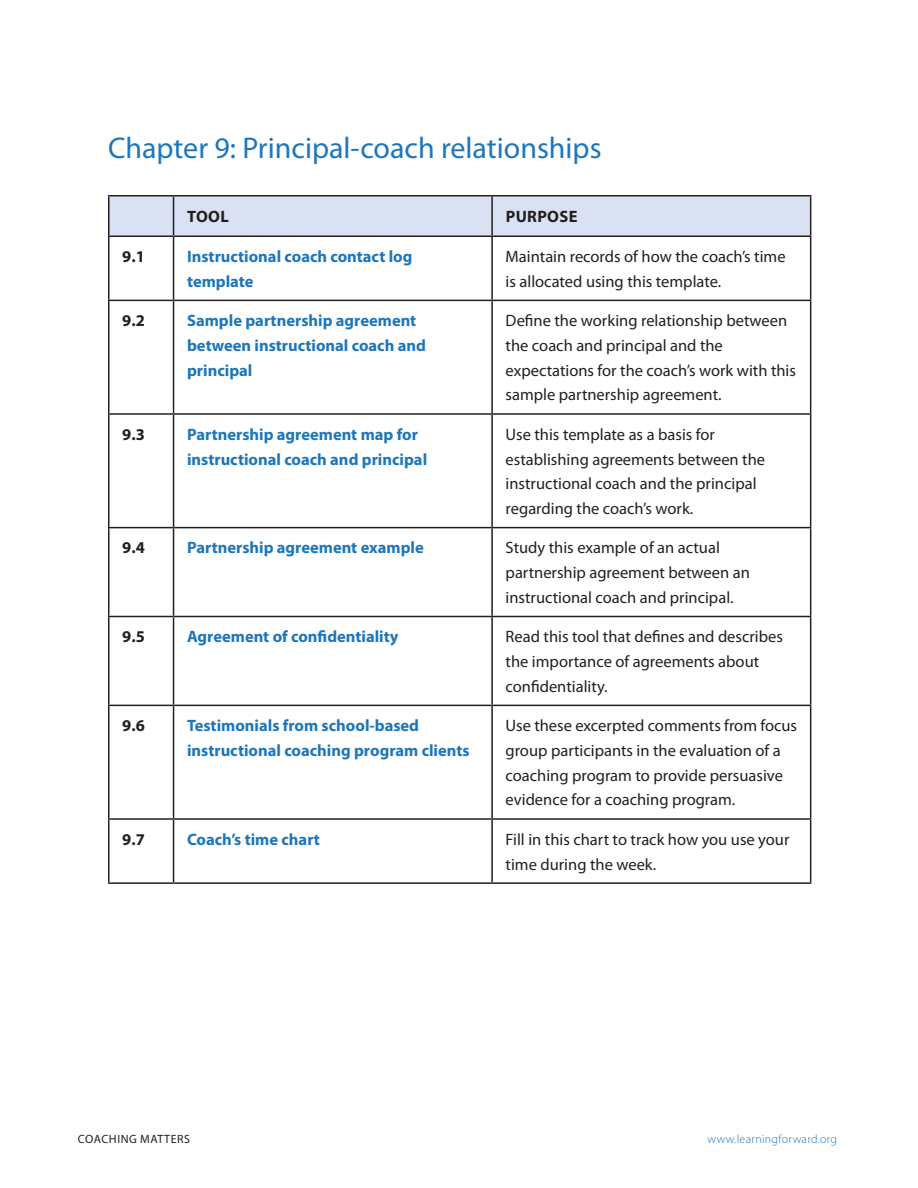
<style>
.page{position:relative;width:918px;height:1188px;background:#fff}
.page>*{position:absolute;margin:0;border:0;box-sizing:border-box;transform-origin:0 0}
.t1{font:30px "Myriad Pro";color:#1d76bc}
.t2{font:16.5px/24.8px "Myriad Pro";color:#231f20}
.t3{font:700 16.5px/24.8px "Myriad Pro";color:#1d76bc}
.t4{font:700 16.5px "Myriad Pro";letter-spacing:.02em;color:#231f20}
.t5{font:300 12px "Myriad Pro";letter-spacing:.025em;color:#1d76bc}
.t6{font:12px "Myriad Pro";letter-spacing:.045em;color:#231f20}
</style>
<div class="page">
<div style="left:110px;top:196px;width:700px;height:40px;background:#dae1f2"></div>
<hr style="left:108px;top:195px;width:66px;height:1px;background:#231f20">
<hr style="left:108px;top:196px;width:2px;height:40px;background:#231f20">
<hr style="left:174px;top:195px;width:318px;height:1px;background:#231f20">
<hr style="left:173px;top:196px;width:1px;height:40px;background:#231f20">
<hr style="left:492px;top:195px;width:319px;height:1px;background:#231f20">
<hr style="left:491px;top:196px;width:2px;height:40px;background:#231f20">
<hr style="left:810px;top:196px;width:1px;height:40px;background:#231f20">
<hr style="left:108px;top:236px;width:66px;height:1px;background:#231f20">
<hr style="left:108px;top:237px;width:2px;height:63px;background:#231f20">
<hr style="left:174px;top:236px;width:318px;height:1px;background:#231f20">
<hr style="left:173px;top:237px;width:1px;height:63px;background:#231f20">
<hr style="left:492px;top:236px;width:319px;height:1px;background:#231f20">
<hr style="left:491px;top:237px;width:2px;height:63px;background:#231f20">
<hr style="left:810px;top:237px;width:1px;height:63px;background:#231f20">
<hr style="left:108px;top:300px;width:66px;height:1px;background:#231f20">
<hr style="left:108px;top:301px;width:2px;height:112px;background:#231f20">
<hr style="left:174px;top:300px;width:318px;height:1px;background:#231f20">
<hr style="left:173px;top:301px;width:1px;height:112px;background:#231f20">
<hr style="left:492px;top:300px;width:319px;height:1px;background:#231f20">
<hr style="left:491px;top:301px;width:2px;height:112px;background:#231f20">
<hr style="left:810px;top:301px;width:1px;height:112px;background:#231f20">
<hr style="left:108px;top:413px;width:66px;height:2px;background:#231f20">
<hr style="left:108px;top:415px;width:2px;height:112px;background:#231f20">
<hr style="left:174px;top:413px;width:318px;height:2px;background:#231f20">
<hr style="left:173px;top:415px;width:1px;height:112px;background:#231f20">
<hr style="left:492px;top:413px;width:319px;height:2px;background:#231f20">
<hr style="left:491px;top:415px;width:2px;height:112px;background:#231f20">
<hr style="left:810px;top:415px;width:1px;height:112px;background:#231f20">
<hr style="left:108px;top:527px;width:66px;height:1px;background:#231f20">
<hr style="left:108px;top:528px;width:2px;height:88px;background:#231f20">
<hr style="left:174px;top:527px;width:318px;height:1px;background:#231f20">
<hr style="left:173px;top:528px;width:1px;height:88px;background:#231f20">
<hr style="left:492px;top:527px;width:319px;height:1px;background:#231f20">
<hr style="left:491px;top:528px;width:2px;height:88px;background:#231f20">
<hr style="left:810px;top:528px;width:1px;height:88px;background:#231f20">
<hr style="left:108px;top:616px;width:66px;height:1px;background:#231f20">
<hr style="left:108px;top:617px;width:2px;height:88px;background:#231f20">
<hr style="left:174px;top:616px;width:318px;height:1px;background:#231f20">
<hr style="left:173px;top:617px;width:1px;height:88px;background:#231f20">
<hr style="left:492px;top:616px;width:319px;height:1px;background:#231f20">
<hr style="left:491px;top:617px;width:2px;height:88px;background:#231f20">
<hr style="left:810px;top:617px;width:1px;height:88px;background:#231f20">
<hr style="left:108px;top:705px;width:66px;height:1px;background:#231f20">
<hr style="left:108px;top:706px;width:2px;height:112px;background:#231f20">
<hr style="left:174px;top:705px;width:318px;height:1px;background:#231f20">
<hr style="left:173px;top:706px;width:1px;height:112px;background:#231f20">
<hr style="left:492px;top:705px;width:319px;height:1px;background:#231f20">
<hr style="left:491px;top:706px;width:2px;height:112px;background:#231f20">
<hr style="left:810px;top:706px;width:1px;height:112px;background:#231f20">
<hr style="left:108px;top:818px;width:66px;height:2px;background:#231f20">
<hr style="left:108px;top:820px;width:2px;height:62px;background:#231f20">
<hr style="left:174px;top:818px;width:318px;height:2px;background:#231f20">
<hr style="left:173px;top:820px;width:1px;height:62px;background:#231f20">
<hr style="left:492px;top:818px;width:319px;height:2px;background:#231f20">
<hr style="left:491px;top:820px;width:2px;height:62px;background:#231f20">
<hr style="left:810px;top:820px;width:1px;height:62px;background:#231f20">
<hr style="left:108px;top:882px;width:66px;height:2px;background:#231f20">
<hr style="left:174px;top:882px;width:318px;height:2px;background:#231f20">
<hr style="left:492px;top:882px;width:319px;height:2px;background:#231f20">
<h1 class="t1" style="left:108px;top:129px;width:495px">Chapter 9: Principal-coach relationships</h1>
<p class="t4" style="left:187px;top:206px;width:43px">Tool</p>
<p class="t4" style="left:506px;top:206px;width:73px">Purpose</p>
<p class="t4" style="left:122px;top:246px;width:24px">9.1</p>
<p class="t3" style="left:187px;top:244px;width:227px">Instructional coach contact log template</p>
<p class="t2" style="left:506px;top:244px;width:282px">Maintain records of how the coach’s time is allocated using this template.</p>
<p class="t4" style="left:122px;top:310px;width:24px">9.2</p>
<p class="t3" style="left:187px;top:308px;width:240px">Sample partnership agreement between instructional coach and principal</p>
<p class="t2" style="left:506px;top:308px;width:292px">Define the working relationship between the coach and principal and the expectations for the coach’s work with this sample partnership agreement.</p>
<p class="t4" style="left:122px;top:424px;width:24px">9.3</p>
<p class="t3" style="left:187px;top:421px;width:242px">Partnership agreement map for instructional coach and principal</p>
<p class="t2" style="left:506px;top:422px;width:261px">Use this template as a basis for establishing agreements between the instructional coach and the principal regarding the coach’s work.</p>
<p class="t4" style="left:122px;top:537px;width:24px">9.4</p>
<p class="t3" style="left:187px;top:535px;width:238px">Partnership agreement example</p>
<p class="t2" style="left:506px;top:535px;width:246px">Study this example of an actual partnership agreement between an instructional coach and principal.</p>
<p class="t4" style="left:122px;top:626px;width:24px">9.5</p>
<p class="t3" style="left:187px;top:624px;width:213px">Agreement of confidentiality</p>
<p class="t2" style="left:506px;top:624px;width:279px">Read this tool that defines and describes the importance of agreements about confidentiality.</p>
<p class="t4" style="left:122px;top:715px;width:24px">9.6</p>
<p class="t3" style="left:187px;top:713px;width:284px">Testimonials from school-based instructional coaching program clients</p>
<p class="t2" style="left:506px;top:713px;width:293px">Use these excerpted comments from focus group participants in the evaluation of a coaching program to provide persuasive evidence for a coaching program.</p>
<p class="t4" style="left:122px;top:829px;width:24px">9.7</p>
<p class="t3" style="left:187px;top:826px;width:134px">Coach’s time chart</p>
<p class="t2" style="left:506px;top:827px;width:285px">Fill in this chart to track how you use your time during the week.</p>
<p class="t6" style="left:78px;top:1132px;width:114px">Coaching Matters</p>
<p class="t5" style="left:708px;top:1132px;width:131px">www.learningforward.org</p>
</div>
